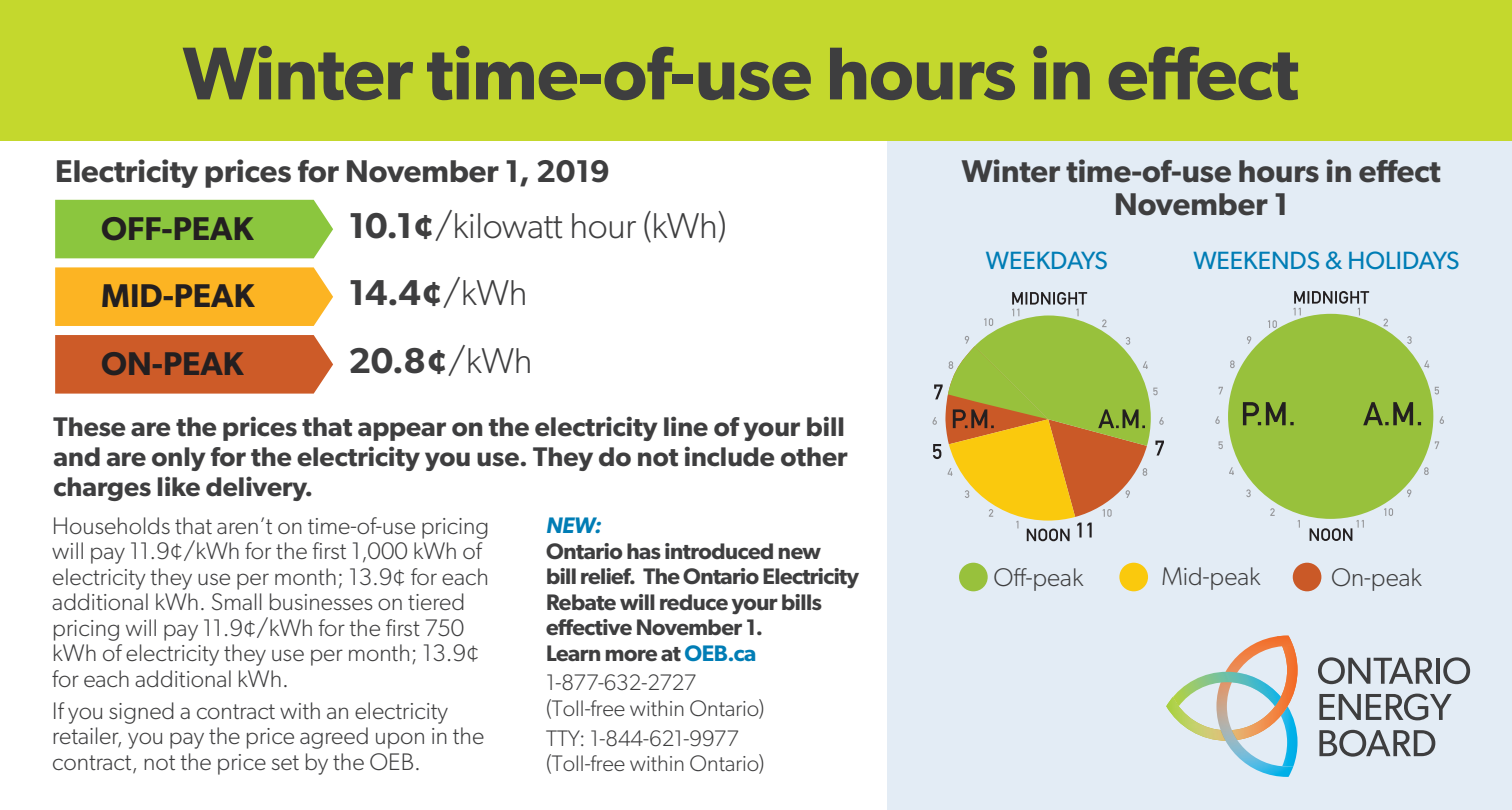
<style>
.page{position:relative;width:1512px;height:810px;background:#fff}
.page>*{position:absolute;margin:0;border:0;box-sizing:border-box;transform-origin:0 0}
.t1{font:600 75px "Gibson";letter-spacing:-.01em;color:#3e3e3f}
.t2{font:300 36px "Gibson";letter-spacing:-.01em;color:#3e3e3f}
.t3{font:600 36px "Gibson";color:#3e3e3f}
.t4{font:600 33px "Gibson";color:#231f20}
.t5{font:600 31.5px/33px "Gibson";color:#3e3e3f;text-align:center}
.t6{font:600 27px/30px "Gibson";color:#3e3e3f;text-align:justify}
.t7{font:300 25.5px "Gibson";color:#3e3e3f}
.t8{font:25.2px "Gibson";color:#007db5}
.t9{font:300 24px/25.5px "Gibson";color:#3e3e3f}
.t10{font:600 22.5px/25.5px "Gibson";letter-spacing:-.02em;color:#3e3e3f}
.t11{font:300 22.5px/25.5px "Gibson";color:#3e3e3f}
.s1{font-weight:600}
.s2{font-weight:300}
.s3{font-style:italic;color:#007db5}
.s4{color:#007db5}
</style>
<div class="page">
<div style="left:888px;top:122px;width:624px;height:688px;background:#e3ecf5"></div>
<svg style="left:932px;top:292px;width:232px;height:249px"></svg>
<svg style="left:1215px;top:291px;width:229px;height:250px"></svg>
<div style="left:959px;top:563px;width:29px;height:28px;background:#98c13c;border-radius:50%"></div>
<div style="left:1293px;top:563px;width:28px;height:28px;background:#ca5927;border-radius:50%"></div>
<div style="left:1119px;top:563px;width:29px;height:28px;background:#fac90d;border-radius:50%"></div>
<div style="left:0;top:0;width:1512px;height:141px;background:#c4d82d"></div>
<div style="left:55px;top:200px;width:278px;height:58px;background:#8bc63e"></div>
<div style="left:55px;top:267px;width:278px;height:59px;background:#fcb423"></div>
<div style="left:55px;top:335px;width:278px;height:59px;background:#cd5b28"></div>
<svg style="left:1318px;top:657px;width:115px;height:27px"></svg>
<hr style="left:1436px;top:658px;width:4px;height:26px;background:#3e3e3f">
<svg style="left:1443px;top:657px;width:27px;height:27px"></svg>
<svg style="left:1319px;top:694px;width:133px;height:26px"></svg>
<svg style="left:1319px;top:730px;width:116px;height:27px"></svg>
<img style="left:1293px;top:741px;width:5px;height:26px">
<img style="left:1226px;top:741px;width:67px;height:36px">
<svg style="left:1166px;top:636px;width:132px;height:105px"></svg>
<p class="t1" style="left:183px;top:29px;width:1118px">Winter time-of-use hours in effect</p>
<p class="t5" style="left:55px;top:154px;width:556px">Electricity prices for November 1, 2019</p>
<p class="t4" style="left:101px;top:209px;width:154px">OFF-PEAK</p>
<p class="t4" style="left:101px;top:276px;width:155px">MID-PEAK</p>
<p class="t4" style="left:101px;top:344px;width:144px">ON-PEAK</p>
<p class="t2" style="left:349px;top:204px;width:380px"><span class="s1">10.1¢</span>/kilowatt hour (kWh)</p>
<p class="t3" style="left:349px;top:271px;width:180px">14.4¢<span class="s2">/kWh</span></p>
<p class="t3" style="left:349px;top:339px;width:185px">20.8¢<span class="s2">/kWh</span></p>
<p class="t6" style="left:54px;top:411px;width:795px">These are the prices that appear on the electricity line of your bill and are only for the electricity you use. They do not include other charges like delivery.</p>
<p class="t9" style="left:52px;top:513px;width:438px">Households that aren’t on time-of-use pricing will pay 11.9¢/kWh for the first 1,000 kWh of electricity they use per month; 13.9¢ for each additional kWh. Small businesses on tiered pricing will pay 11.9¢/kWh for the first 750 kWh of electricity they use per month; 13.9¢ for each additional kWh.</p>
<p class="t9" style="left:52px;top:698px;width:434px">If you signed a contract with an electricity retailer, you pay the price agreed upon in the contract, not the price set by the OEB.</p>
<p class="t10" style="left:546px;top:512px;width:314px"><span class="s3">NEW:<br></span>Ontario has introduced new<br>bill relief. The Ontario Electricity<br>Rebate will reduce your bills effective November 1.<br>Learn more at <span class="s4">OEB.ca</span></p>
<p class="t11" style="left:546px;top:670px;width:220px">1-877-632-2727 (Toll-free within Ontario)</p>
<p class="t11" style="left:546px;top:725px;width:220px">TTY: 1-844-621-9977 (Toll-free within Ontario)</p>
<p class="t5" style="left:962px;top:154px;width:480px">Winter time-of-use hours in effect<br>November 1</p>
<p class="t8" style="left:986px;top:245px;width:124px">WEEKDAYS</p>
<p class="t8" style="left:1193px;top:245px;width:268px">WEEKENDS &amp; HOLIDAYS</p>
<p class="t7" style="left:994px;top:562px;width:91px">Off-peak</p>
<p class="t7" style="left:1161px;top:561px;width:101px">Mid-peak</p>
<p class="t7" style="left:1331px;top:562px;width:92px">On-peak</p>
</div>
